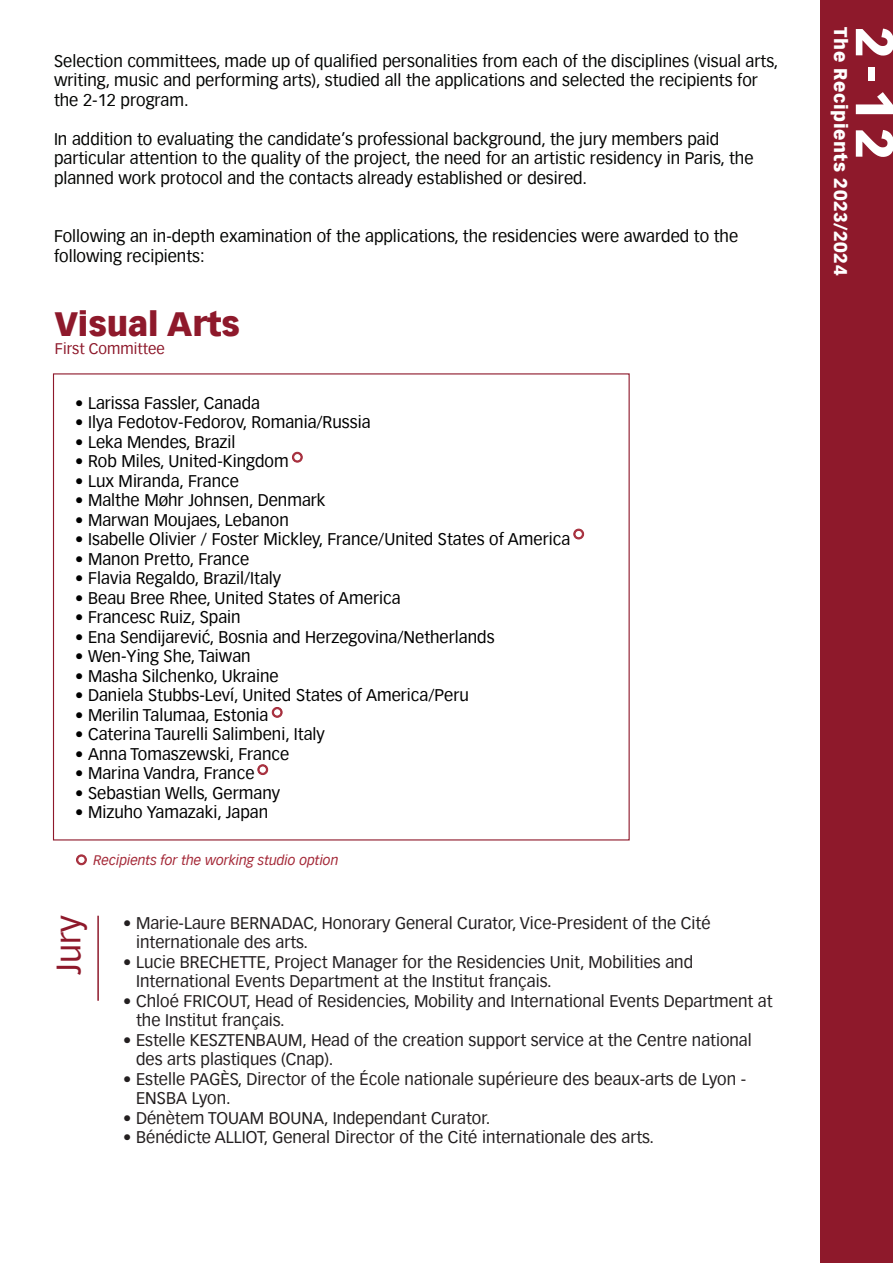
<style>
.page{position:relative;width:893px;height:1263px;background:#fff}
.page>*{position:absolute;margin:0;border:0;box-sizing:border-box;transform-origin:0 0}
.t1{font:900 52.5px "Vectora Com";color:#fff}
.t2{font:900 33px "Vectora Com";color:#8e192b}
.t3{font:33px "Vectora Com";color:#8e192b}
.t4{font:900 18px "Vectora Com";letter-spacing:.03em;color:#fff}
.t5{font:16.5px "Vectora Com";color:#000}
.t6{font:16.5px/19.5px "Vectora Com";color:#231f20}
.t7{font:16.5px/19.5px "Vectora Com";color:#040503}
.t8{font:15px "Vectora Com";color:#8e192b}
.t9{font:italic 13.5px "Vectora Com";color:#a42837}
</style>
<div class="page">
<hr style="left:97px;top:916px;width:2px;height:85px;background:#8e192b">
<div style="left:821px;top:0;width:72px;height:1263px;background:#8e192b"></div>
<div style="left:574px;top:529px;width:10px;height:10px;border:1px solid #a42837;border-radius:50%"></div>
<div style="left:574px;top:530px;width:9px;height:8px;border:1px solid #a42837;border-radius:50%"></div>
<div style="left:575px;top:530px;width:7px;height:8px;border:1px solid #a42837;border-radius:50%"></div>
<div style="left:292px;top:452px;width:10px;height:10px;border:1px solid #a42837;border-radius:50%"></div>
<div style="left:293px;top:453px;width:9px;height:9px;border:1px solid #a42837;border-radius:50%"></div>
<div style="left:294px;top:453px;width:7px;height:8px;border:1px solid #a42837;border-radius:50%"></div>
<div style="left:76px;top:855px;width:10px;height:10px;border:1px solid #a42837;border-radius:50%"></div>
<div style="left:77px;top:855px;width:9px;height:9px;border:1px solid #a42837;border-radius:50%"></div>
<div style="left:78px;top:856px;width:7px;height:8px;border:1px solid #a42837;border-radius:50%"></div>
<div style="left:258px;top:765px;width:10px;height:10px;border:1px solid #a42837;border-radius:50%"></div>
<div style="left:258px;top:765px;width:9px;height:9px;border:1px solid #a42837;border-radius:50%"></div>
<div style="left:259px;top:766px;width:8px;height:7px;border:1px solid #a42837;border-radius:50%"></div>
<div style="left:272px;top:707px;width:10px;height:10px;border:1px solid #a42837;border-radius:50%"></div>
<div style="left:273px;top:708px;width:9px;height:9px;border:1px solid #a42837;border-radius:50%"></div>
<div style="left:273px;top:708px;width:8px;height:8px;border:1px solid #a42837;border-radius:50%"></div>
<p class="t7" style="left:54px;top:51px;width:726px">Selection committees, made up of qualified personalities from each of the disciplines (visual arts, writing, music and performing arts), studied all the applications and selected the recipients for the 2-12 program.</p>
<p class="t7" style="left:54px;top:129px;width:701px">In addition to evaluating the candidate’s professional background, the jury members paid particular attention to the quality of the project, the need for an artistic residency in Paris, the planned work protocol and the contacts already established or desired.</p>
<p class="t7" style="left:54px;top:227px;width:686px">Following an in-depth examination of the applications, the residencies were awarded to the following recipients:</p>
<p class="t2" style="left:55px;top:304px;width:187px">Visual Arts</p>
<p class="t8" style="left:55px;top:340px;width:112px">First Committee</p>
<p class="t5" style="left:75px;top:393px;width:186px">• Larissa Fassler, Canada</p>
<p class="t5" style="left:75px;top:412px;width:297px">• Ilya Fedotov-Fedorov, Romania/Russia</p>
<p class="t5" style="left:75px;top:432px;width:162px">• Leka Mendes, Brazil</p>
<p class="t5" style="left:75px;top:451px;width:215px">• Rob Miles, United-Kingdom</p>
<p class="t5" style="left:75px;top:471px;width:165px">• Lux Miranda, France</p>
<p class="t5" style="left:75px;top:490px;width:252px">• Malthe Møhr Johnsen, Denmark</p>
<p class="t5" style="left:75px;top:510px;width:215px">• Marwan Moujaes, Lebanon</p>
<p class="t5" style="left:75px;top:529px;width:496px">• Isabelle Olivier / Foster Mickley, France/United States of America</p>
<p class="t5" style="left:75px;top:549px;width:175px">• Manon Pretto, France</p>
<p class="t5" style="left:75px;top:568px;width:207px">• Flavia Regaldo, Brazil/Italy</p>
<p class="t5" style="left:75px;top:588px;width:327px">• Beau Bree Rhee, United States of America</p>
<p class="t5" style="left:75px;top:607px;width:167px">• Francesc Ruiz, Spain</p>
<p class="t5" style="left:75px;top:627px;width:421px">• Ena Sendijarević, Bosnia and Herzegovina/Netherlands</p>
<p class="t5" style="left:75px;top:646px;width:177px">• Wen-Ying She, Taiwan</p>
<p class="t5" style="left:75px;top:666px;width:205px">• Masha Silchenko, Ukraine</p>
<p class="t5" style="left:75px;top:685px;width:395px">• Daniela Stubbs-Leví, United States of America/Peru</p>
<p class="t5" style="left:75px;top:705px;width:195px">• Merilin Talumaa, Estonia</p>
<p class="t5" style="left:75px;top:724px;width:251px">• Caterina Taurelli Salimbeni, Italy</p>
<p class="t5" style="left:75px;top:744px;width:215px">• Anna Tomaszewski, France</p>
<p class="t5" style="left:75px;top:763px;width:181px">• Marina Vandra, France</p>
<p class="t5" style="left:75px;top:783px;width:206px">• Sebastian Wells, Germany</p>
<p class="t5" style="left:75px;top:802px;width:194px">• Mizuho Yamazaki, Japan</p>
<p class="t9" style="left:94px;top:852px;width:246px">Recipients for the working studio option</p>
<p class="t3" style="left:49px;top:975px;width:61px;rotate:-90deg">Jury</p>
<p class="t6" style="left:136px;top:913px;width:576px;text-indent:-13px">• Marie-Laure BERNADAC, Honorary General Curator, Vice-President of the Cité internationale des arts.</p>
<p class="t6" style="left:136px;top:952px;width:559px;text-indent:-13px">• Lucie BRECHETTE, Project Manager for the Residencies Unit, Mobilities and<br>International Events Department at the Institut français.</p>
<p class="t6" style="left:136px;top:991px;width:638px;text-indent:-13px">• Chloé FRICOUT, Head of Residencies, Mobility and International Events Department at the Institut français.</p>
<p class="t6" style="left:136px;top:1030px;width:617px;text-indent:-13px">• Estelle KESZTENBAUM, Head of the creation support service at the Centre national des arts plastiques (Cnap).</p>
<p class="t6" style="left:136px;top:1069px;width:612px;text-indent:-13px">• Estelle PAGÈS, Director of the École nationale supérieure des beaux-arts de Lyon -<br>ENSBA Lyon.</p>
<p class="t6" style="left:123px;top:1108px;width:369px">• Dénètem TOUAM BOUNA, Independant Curator.</p>
<p class="t6" style="left:123px;top:1127px;width:532px">• Bénédicte ALLIOT, General Director of the Cité internationale des arts.</p>
<p class="t4" style="left:852px;top:27px;width:250px;rotate:90deg">The Recipients 2023/2024</p>
<p class="t1" style="left:907px;top:27px;width:134px;rotate:90deg">2-12</p>
</div>
